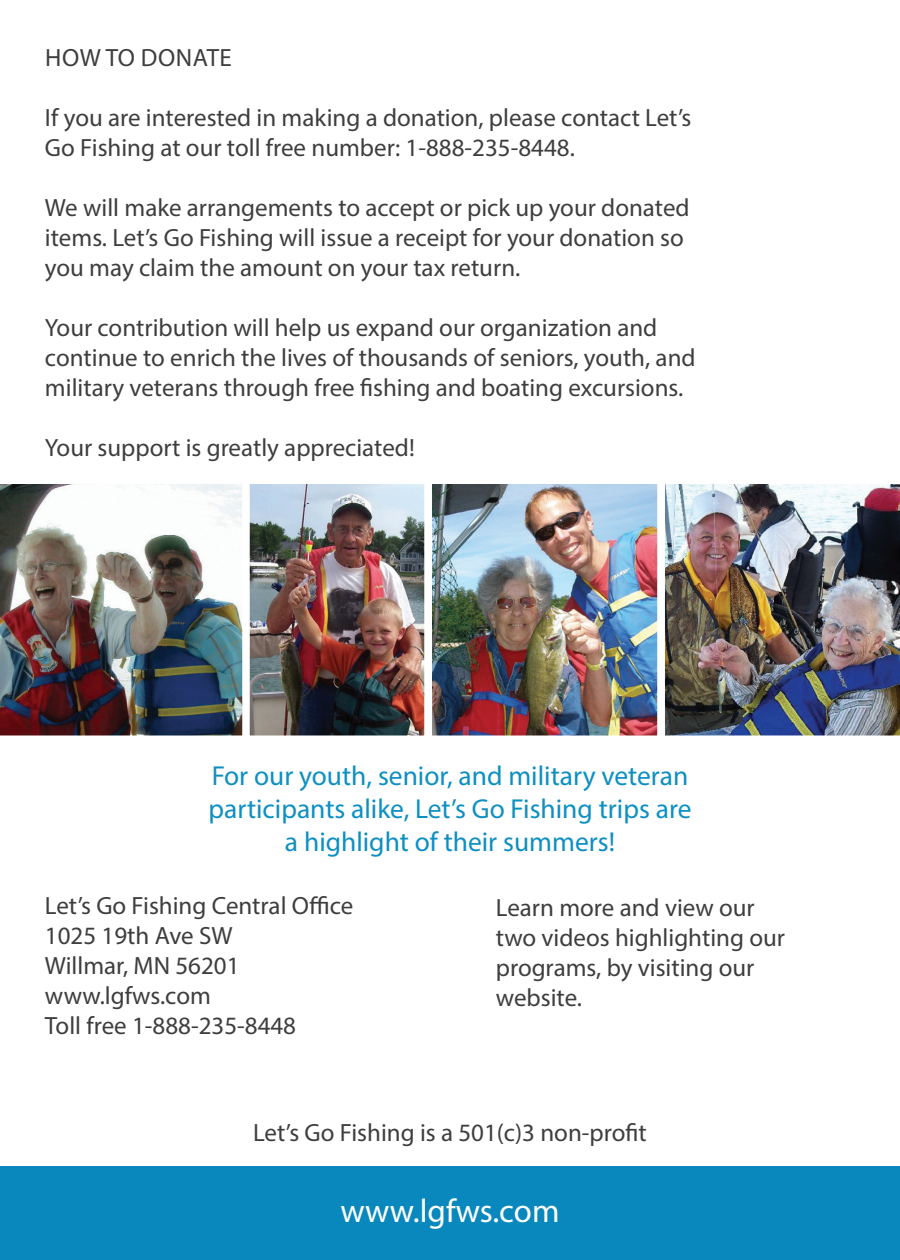
<style>
.page{position:relative;width:900px;height:1260px;background:#fff}
.page>*{position:absolute;margin:0;border:0;box-sizing:border-box;transform-origin:0 0}
.t1{font:33px "Myriad Pro";color:#fff}
.t2{font:27.5px/33px "Myriad Pro";color:#0e8fc2;text-align:center}
.t3{font:25px/30px "Myriad Pro";color:#3e3e3f}
.t4{font:25px "Myriad Pro";letter-spacing:.02em;color:#3e3e3f}
</style>
<div class="page">
<img style="left:0;top:484px;width:242px;height:252px">
<img style="left:251px;top:485px;width:405px;height:249px">
<div style="left:242px;top:476px;width:190px;height:267px;border:8px solid #fff"></div>
<div style="left:425px;top:476px;width:240px;height:267px;border:8px solid #fff"></div>
<img style="left:657px;top:476px;width:243px;height:267px">
<div style="left:0;top:1166px;width:900px;height:94px;background:#0988bd"></div>
<p class="t4" style="left:45px;top:42px;width:188px">HOW TO DONATE</p>
<p class="t3" style="left:45px;top:102px;width:648px">If you are interested in making a donation, please contact Let’s<br>Go Fishing at our toll free number: 1-888-235-8448.</p>
<p class="t3" style="left:45px;top:192px;width:646px">We will make arrangements to accept or pick up your donated items. Let’s Go Fishing will issue a receipt for your donation so you may claim the amount on your tax return.</p>
<p class="t3" style="left:45px;top:312px;width:652px">Your contribution will help us expand our organization and continue to enrich the lives of thousands of seniors, youth, and military veterans through free fishing and boating excursions.</p>
<p class="t3" style="left:45px;top:432px;width:371px">Your support is greatly appreciated!</p>
<p class="t2" style="left:209px;top:759px;width:485px">For our youth, senior, and military veteran participants alike, Let’s Go Fishing trips are a highlight of their summers!</p>
<p class="t3" style="left:45px;top:890px;width:310px">Let’s Go Fishing Central Office<br>1025 19th Ave SW<br>Willmar, MN 56201 www.lgfws.com<br>Toll free 1-888-235-8448</p>
<p class="t3" style="left:496px;top:892px;width:291px">Learn more and view our two videos highlighting our programs, by visiting our website.</p>
<p class="t3" style="left:253px;top:1117px;width:395px">Let’s Go Fishing is a 501(c)3 non-profit</p>
<h1 class="t1" style="left:340px;top:1191px;width:221px">www.lgfws.com</h1>
</div>
